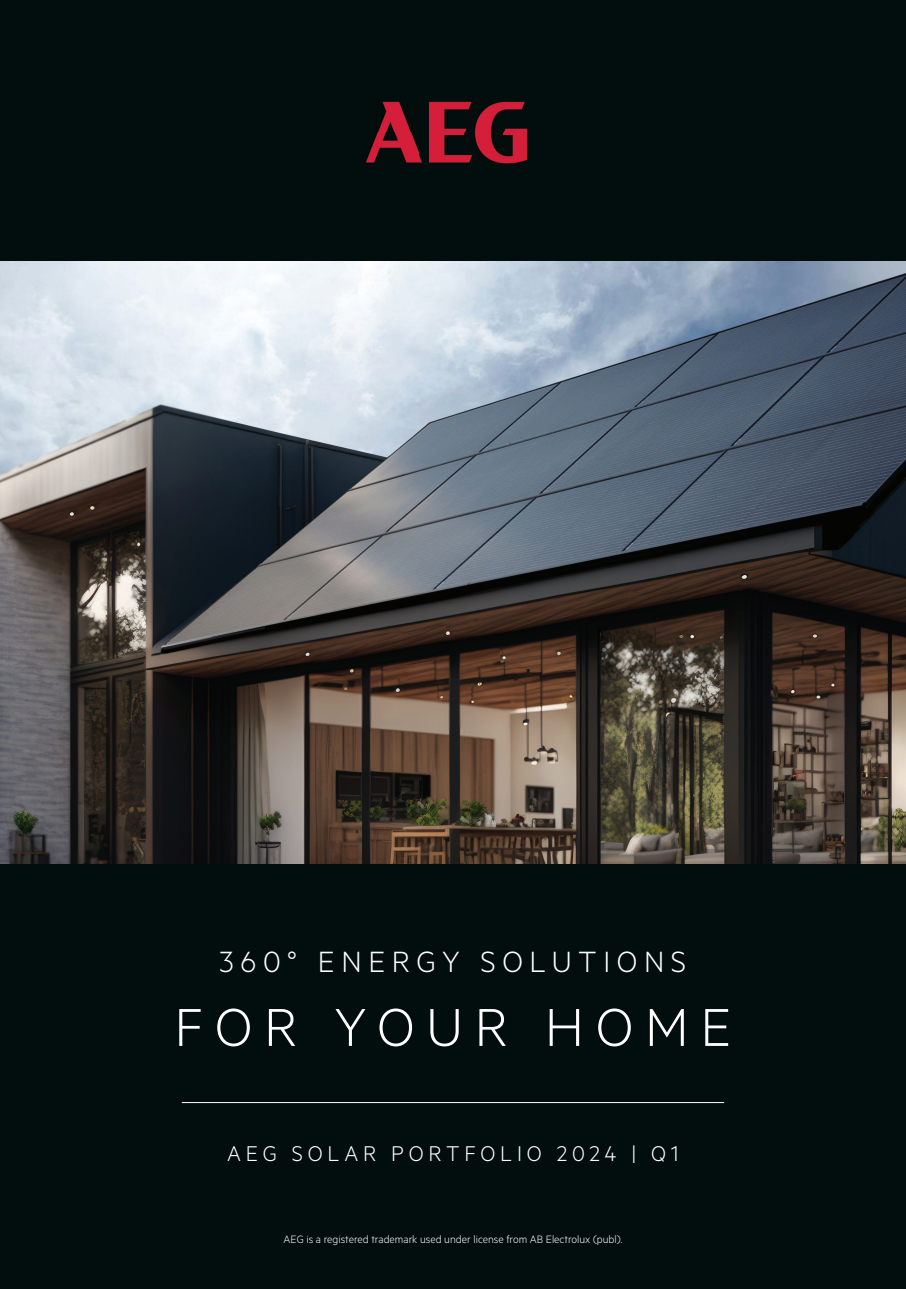
<style>
.page{position:relative;width:906px;height:1289px;background:#fff}
.page>*{position:absolute;margin:0;border:0;box-sizing:border-box;transform-origin:0 0}
.t1{font:300 60px "Metric";letter-spacing:.2em;color:#fff}
.t2{font:300 33px "Metric";letter-spacing:.2em;color:#fff}
.t3{font:300 24px "Metric";letter-spacing:.2em;color:#fff}
.t4{font:300 12px "Metric";color:#fff}
</style>
<div class="page">
<div style="left:0;top:0;width:906px;height:1288px;background:#020d0d"></div>
<img style="left:366px;top:102px;width:161px;height:62px">
<hr style="left:182px;top:1102px;width:542px;height:1px;background:#fff">
<img style="left:0;top:262px;width:906px;height:601px">
<h2 class="t2" style="left:220px;top:942px;width:468px">360° ENERGY SOLUTIONS</h2>
<h1 class="t1" style="left:174px;top:992px;width:558px">FOR YOUR HOME</h1>
<h3 class="t3" style="left:227px;top:1139px;width:453px">AEG SOLAR PORTFOLIO 2024 | Q1</h3>
<p class="t4" style="left:283px;top:1232px;width:340px">AEG is a registered trademark used under license from AB Electrolux (publ).</p>
</div>
